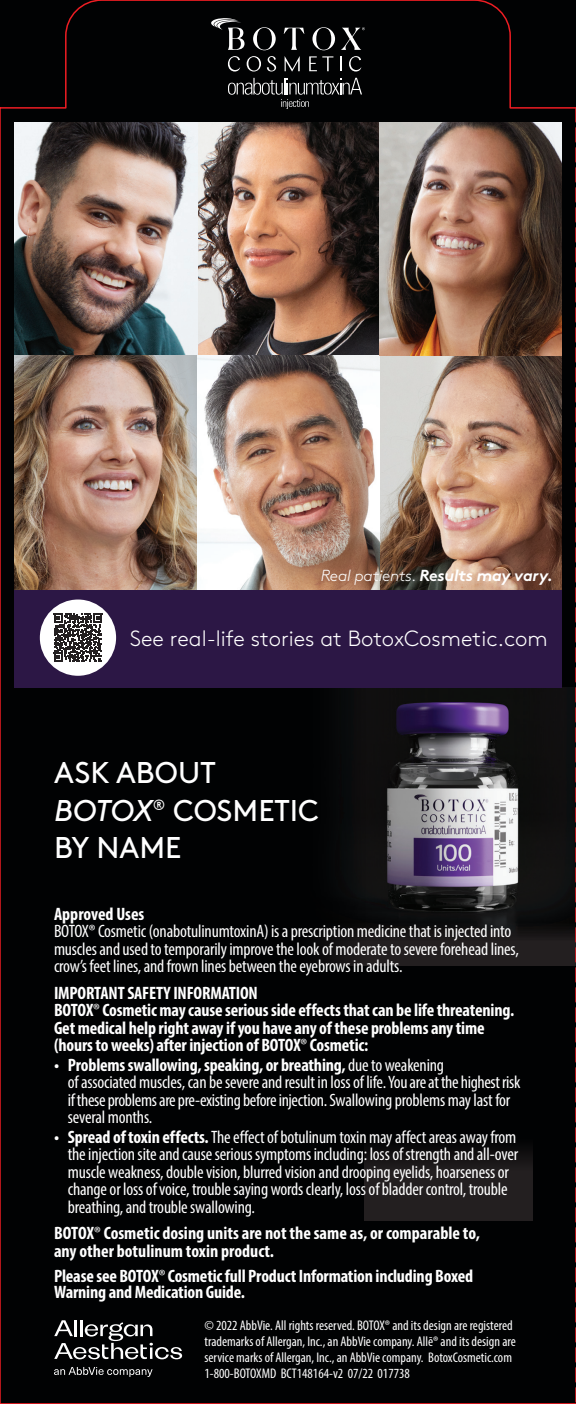
<style>
.page{position:relative;width:576px;height:1404px;background:#fff}
.page>*{position:absolute;margin:0;border:0;box-sizing:border-box;transform-origin:0 0}
.t1{font:30px/37.6px "Brown Std";color:#fff}
.t2{font:300 22px "Brown Std";color:#fff}
.t3{font:condensed 18px/17.6px "Myriad Pro";letter-spacing:-.01em;color:#fff}
.t4{font:700 condensed 18px/17.6px "Myriad Pro";letter-spacing:-.01em;color:#fff}
.t5{font:italic 700 16px "Brown Std";letter-spacing:-.015em;color:#fff}
.t6{font:condensed 14px/16px "Myriad Pro";color:#fff}
.s1{font-weight:300}
.s2{font-style:italic}
.s3{font-weight:700}
.s4{font-weight:400}
</style>
<div class="page">
<img style="left:0;top:0;width:576px;height:1404px">
<svg style="left:575px;top:108px;width:1px;height:1296px"></svg>
<p class="t5" style="left:321px;top:566px;width:234px"><span class="s1">Real patients.</span> Results may vary.</p>
<p class="t2" style="left:130px;top:626px;width:420px">See real-life stories at BotoxCosmetic.com</p>
<p class="t1" style="left:54px;top:754px;width:266px">ASK ABOUT<br><span class="s2">BOTOX</span><sup>®</sup> COSMETIC<br>BY NAME</p>
<p class="t3" style="left:54px;top:905px;width:466px"><span class="s3">Approved Uses<br></span>BOTOX® Cosmetic (onabotulinumtoxinA) is a prescription medicine that is injected into muscles and used to temporarily improve the look of moderate to severe forehead lines, crow’s feet lines, and frown lines between the eyebrows in adults.</p>
<p class="t4" style="left:54px;top:983px;width:462px">IMPORTANT SAFETY INFORMATION<br>BOTOX<span class="s4">®</span> Cosmetic may cause serious side effects that can be life threatening.<br>Get medical help right away if you have any of these problems any time (hours to weeks) after injection of BOTOX<span class="s4">®</span> Cosmetic:</p>
<p class="t3" style="left:68px;top:1056px;width:454px;text-indent:-14px"><span class="s3">• Problems swallowing, speaking, or breathing,</span> due to weakening<br>of associated muscles, can be severe and result in loss of life. You are at the highest risk if these problems are pre-existing before injection. Swallowing problems may last for several months.</p>
<p class="t3" style="left:68px;top:1128px;width:452px;text-indent:-14px"><span class="s3">• Spread of toxin effects.</span> The effect of botulinum toxin may affect areas away from the injection site and cause serious symptoms including: loss of strength and all-over muscle weakness, double vision, blurred vision and drooping eyelids, hoarseness or change or loss of voice, trouble saying words clearly, loss of bladder control, trouble breathing, and trouble swallowing.</p>
<p class="t4" style="left:54px;top:1224px;width:427px">BOTOX<span class="s4">®</span> Cosmetic dosing units are not the same as, or comparable to, any other botulinum toxin product.</p>
<p class="t4" style="left:54px;top:1268px;width:421px;line-height:16px">Please see BOTOX<span class="s4">®</span> Cosmetic full Product Information including Boxed<br>Warning and Medication Guide.</p>
<p class="t6" style="left:204px;top:1317px;width:313px">© 2022 AbbVie. All rights reserved. BOTOX® and its design are registered trademarks of Allergan, Inc., an AbbVie company. Allē® and its design are service marks of Allergan, Inc., an AbbVie company. BotoxCosmetic.com 1-800-BOTOXMD BCT148164-v2 07/22 017738</p>
</div>
